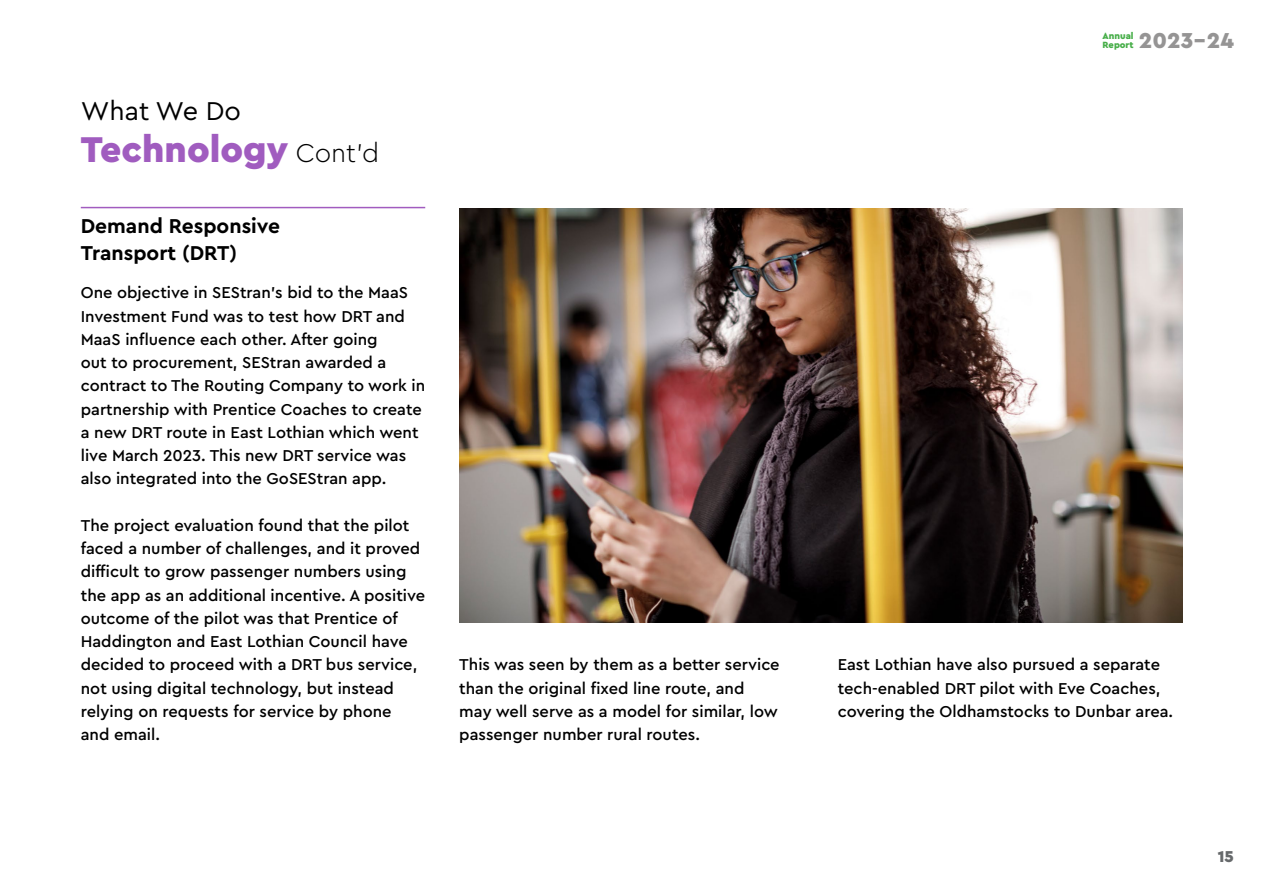
<style>
.page{position:relative;width:1263px;height:893px;background:#fff}
.page>*{position:absolute;margin:0;border:0;box-sizing:border-box;transform-origin:0 0}
.t1{font:900 37.5px "Cera Pro";color:#a05cbf}
.t2{font:27px "Cera Pro";color:#000}
.t3{font:900 22.65px "Cera Pro";color:#959494}
.t4{font:700 21px/27px "Cera Pro";color:#000}
.t5{font:500 16.5px/23.2px "Cera Pro";color:#000}
.t6{font:900 16.5px "Cera Pro";color:#66696b}
.t7{font:900 9.45px/8.4px "Cera Pro";color:#47ae49}
.s1{font-weight:300;font-size:27px;color:#000}
</style>
<div class="page">
<hr style="left:81px;top:207px;width:344px;height:1px;background:#a15cbf">
<img style="left:459px;top:208px;width:723px;height:414px">
<h2 class="t2" style="left:81px;top:93px;width:162px">What We Do</h2>
<h1 class="t1" style="left:81px;top:124px;width:300px">Technology <span class="s1">Cont’d</span></h1>
<p class="t4" style="left:81px;top:211px;width:201px">Demand Responsive<br>Transport (DRT)</p>
<p class="t5" style="left:81px;top:280px;width:346px">One objective in SEStran’s bid to the MaaS Investment Fund was to test how DRT and MaaS influence each other. After going<br>out to procurement, SEStran awarded a contract to The Routing Company to work in partnership with Prentice Coaches to create a new DRT route in East Lothian which went live March 2023. This new DRT service was also integrated into the GoSEStran app.</p>
<p class="t5" style="left:81px;top:513px;width:346px">The project evaluation found that the pilot faced a number of challenges, and it proved difficult to grow passenger numbers using the app as an additional incentive. A positive outcome of the pilot was that Prentice of Haddington and East Lothian Council have decided to proceed with a DRT bus service, not using digital technology, but instead relying on requests for service by phone<br>and email.</p>
<p class="t7" style="left:1102px;top:32px;width:33px">Annual<br>Report</p>
<h3 class="t3" style="left:1139px;top:25px;width:96px">2023-24</h3>
<p class="t5" style="left:459px;top:652px;width:322px">This was seen by them as a better service than the original fixed line route, and may well serve as a model for similar, low passenger number rural routes.</p>
<p class="t5" style="left:838px;top:652px;width:337px">East Lothian have also pursued a separate tech-enabled DRT pilot with Eve Coaches, covering the Oldhamstocks to Dunbar area.</p>
<p class="t6" style="left:1218px;top:845px;width:18px">15</p>
</div>
